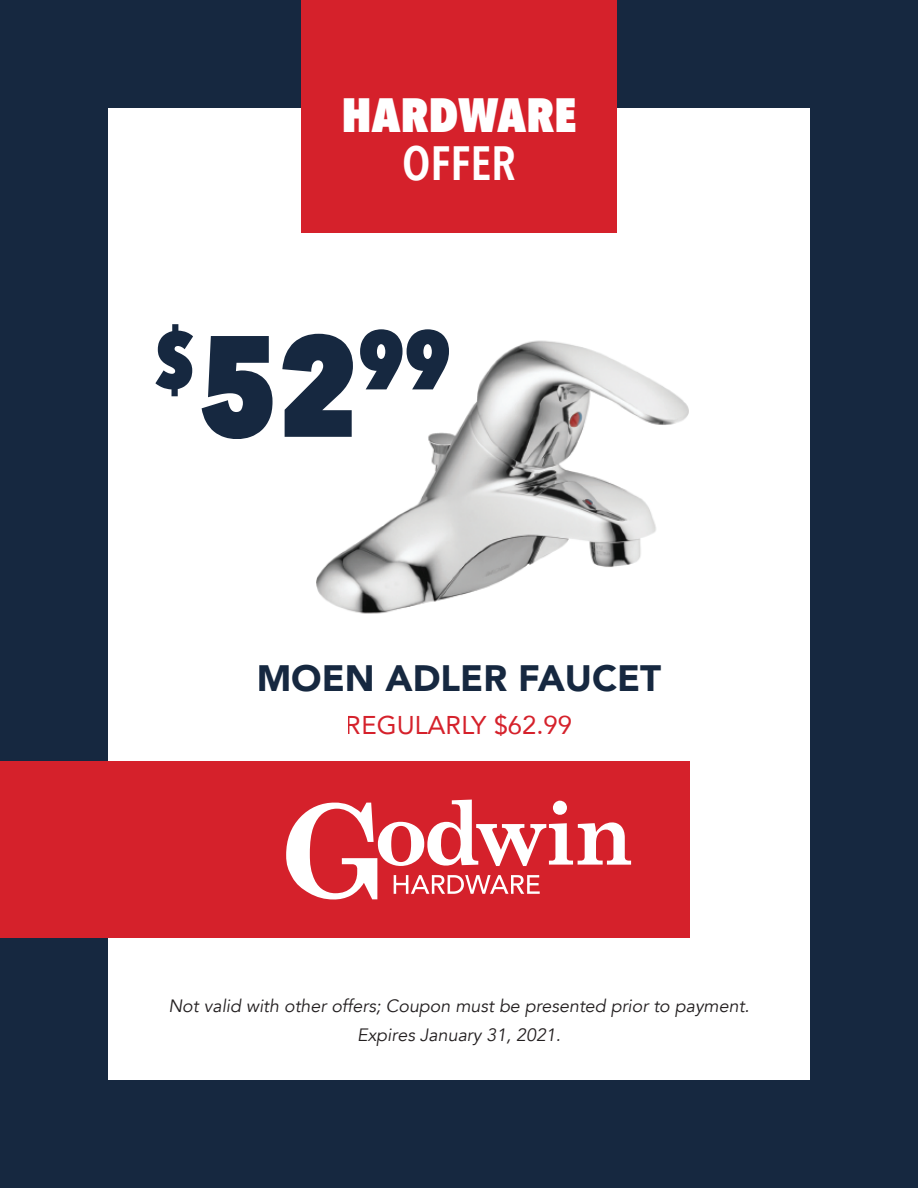
<style>
.page{position:relative;width:918px;height:1188px;background:#162840}
.page>*{position:absolute;margin:0;border:0;box-sizing:border-box;transform-origin:0 0}
.t1{font:800 83.1px "Avenir Next Condensed";color:#162840}
.t2{font:800 48px "Avenir Next Condensed";color:#fff}
.t3{font:600 48px "Avenir Next Condensed";color:#fff}
.t4{font:900 36.6px "Avenir";color:#162840}
.t5{font:25.8px "Avenir";color:#d5212b}
.t6{font:italic 18px/29.1px "Avenir";color:#231f20;text-align:center}
.s1{font-size:142.5px}
</style>
<div class="page">
<div style="left:108px;top:108px;width:702px;height:972px;background:#fff"></div>
<img style="left:317px;top:340px;width:372px;height:274px">
<div style="left:301px;top:0;width:316px;height:232px;background:#d5212b"></div>
<div style="left:0;top:761px;width:690px;height:177px;background:#d5212b"></div>
<svg style="left:286px;top:800px;width:345px;height:100px"></svg>
<h2 class="t2" style="left:341px;top:85px;width:237px">HARDWARE</h2>
<h2 class="t3" style="left:402px;top:122px;width:115px">OFFER</h2>
<h1 class="t1" style="left:152px;top:308px;width:300px">$<span class="s1">52</span>99</h1>
<h3 class="t4" style="left:257px;top:646px;width:406px">MOEN ADLER FAUCET</h3>
<h3 class="t5" style="left:346px;top:704px;width:228px">REGULARLY $62.99</h3>
<p class="t6" style="left:168px;top:991px;width:583px">Not valid with other offers; Coupon must be presented prior to payment.<br>Expires January 31, 2021.</p>
</div>
